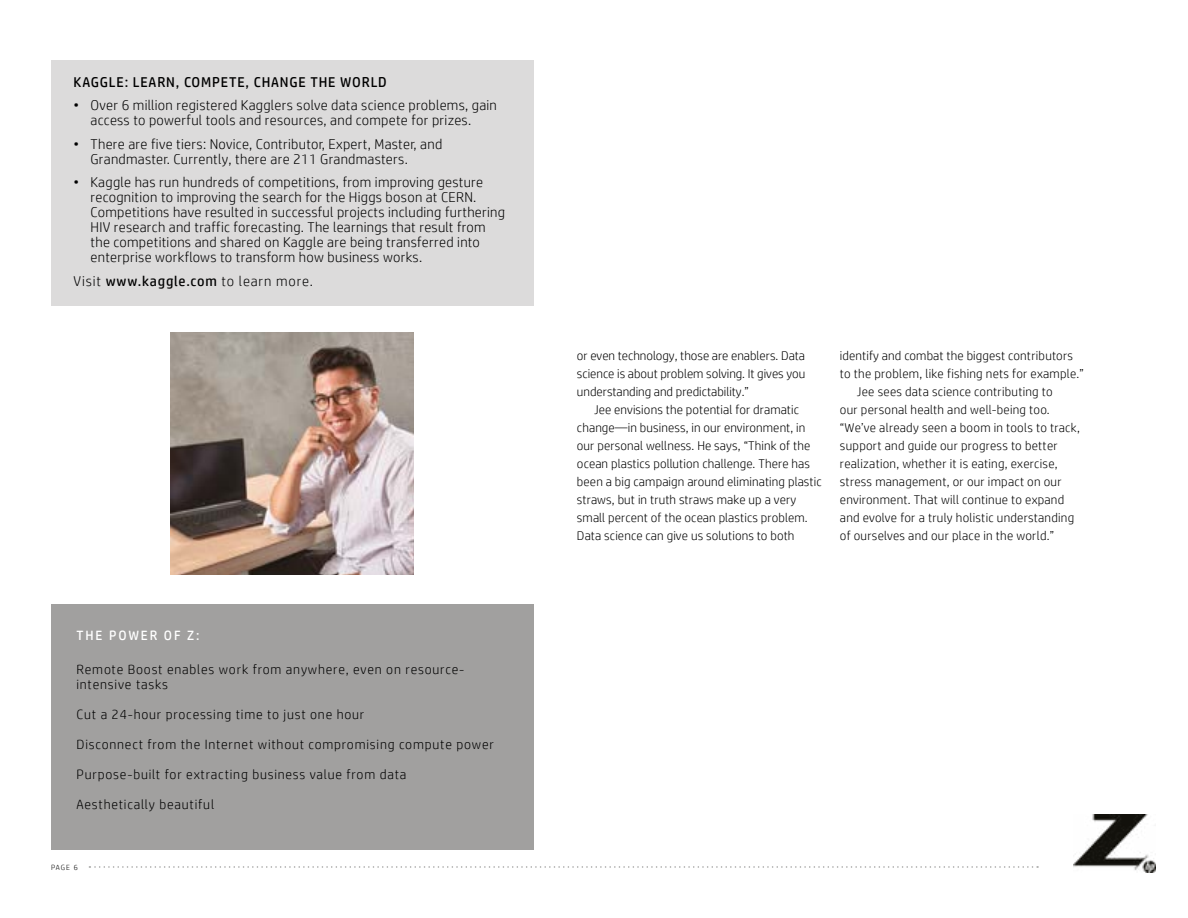
<style>
.page{position:relative;width:1188px;height:918px;background:#fff}
.page>*{position:absolute;margin:0;border:0;box-sizing:border-box;transform-origin:0 0}
.t1{font:300 14.25px/15px "HP Simplified";letter-spacing:.02em;color:#000}
.t2{font:14.25px "HP Simplified";letter-spacing:.06em;color:#000}
.t3{font:300 14.25px "HP Simplified";letter-spacing:.06em;color:#000}
.t4{font:300 13.5px/15px "HP Simplified";letter-spacing:.06em;color:#000}
.t5{font:13.5px "HP Simplified";letter-spacing:.14em;color:#fff}
.t6{font:300 12.75px/18px "HP Simplified";letter-spacing:.01em;color:#000;text-align:justify}
.t7{font:300 7.5px "HP Simplified";color:#000}
.s1{font-weight:400}
</style>
<div class="page">
<svg style="left:89px;top:866px;width:949px;height:2px"></svg>
<img style="left:1074px;top:814px;width:81px;height:59px">
<div style="left:51px;top:604px;width:483px;height:246px;background:#a1a09f"></div>
<div style="left:51px;top:60px;width:483px;height:246px;background:#dcdbdb"></div>
<img style="left:171px;top:332px;width:242px;height:243px">
<p class="t2" style="left:74px;top:74px;width:315px">KAGGLE: LEARN, COMPETE, CHANGE THE WORLD</p>
<p class="t1" style="left:91px;top:98px;width:408px;text-indent:-17px">• Over 6 million registered Kagglers solve data science problems, gain access to powerful tools and resources, and compete for prizes.</p>
<p class="t1" style="left:91px;top:136px;width:353px;text-indent:-17px">• There are five tiers: Novice, Contributor, Expert, Master, and<br>Grandmaster. Currently, there are 211 Grandmasters.</p>
<p class="t1" style="left:91px;top:175px;width:416px;text-indent:-17px">• Kaggle has run hundreds of competitions, from improving gesture recognition to improving the search for the Higgs boson at CERN.<br>Competitions have resulted in successful projects including furthering HIV research and traffic forecasting. The learnings that result from the competitions and shared on Kaggle are being transferred into enterprise workflows to transform how business works.</p>
<p class="t3" style="left:74px;top:273px;width:241px">Visit <span class="s1">www.kaggle.com</span> to learn more.</p>
<p class="t5" style="left:77px;top:628px;width:124px">THE POWER OF Z:</p>
<p class="t4" style="left:77px;top:662px;width:389px">Remote Boost enables work from anywhere, even on resource&shy;intensive tasks</p>
<p class="t4" style="left:77px;top:707px;width:289px">Cut a 24-hour processing time to just one hour</p>
<p class="t4" style="left:77px;top:737px;width:419px">Disconnect from the Internet without compromising compute power</p>
<p class="t4" style="left:77px;top:767px;width:331px">Purpose-built for extracting business value from data</p>
<p class="t4" style="left:77px;top:797px;width:139px">Aesthetically beautiful</p>
<p class="t7" style="left:51px;top:863px;width:28px">PAGE 6</p>
<p class="t6" style="left:577px;top:346px;width:230px">or even technology, those are enablers. Data science is about problem solving. It gives you understanding and predictability.”</p>
<p class="t6" style="left:577px;top:400px;width:246px;text-align:left;text-indent:17px">Jee envisions the potential for dramatic change—in business, in our environment, in our personal wellness. He says, “Think of the ocean plastics pollution challenge. There has been a big campaign around eliminating plastic straws, but in truth straws make up a very small percent of the ocean plastics problem.<br>Data science can give us solutions to both</p>
<p class="t6" style="left:840px;top:346px;width:235px">identify and combat the biggest contributors</p>
<p class="t6" style="left:840px;top:364px;width:245px">to the problem, like fishing nets for example.”</p>
<p class="t6" style="left:857px;top:382px;width:197px">Jee sees data science contributing to</p>
<p class="t6" style="left:840px;top:400px;width:211px">our personal health and well-being too.</p>
<p class="t6" style="left:840px;top:418px;width:241px">“We’ve already seen a boom in tools to track,</p>
<p class="t6" style="left:840px;top:436px;width:219px">support and guide our progress to better</p>
<p class="t6" style="left:840px;top:454px;width:219px">realization, whether it is eating, exercise,</p>
<p class="t6" style="left:840px;top:472px;width:223px">stress management, or our impact on our</p>
<p class="t6" style="left:840px;top:490px;width:226px">environment. That will continue to expand</p>
<p class="t6" style="left:840px;top:508px;width:236px">and evolve for a truly holistic understanding</p>
<p class="t6" style="left:840px;top:526px;width:216px">of ourselves and our place in the world.”</p>
</div>
